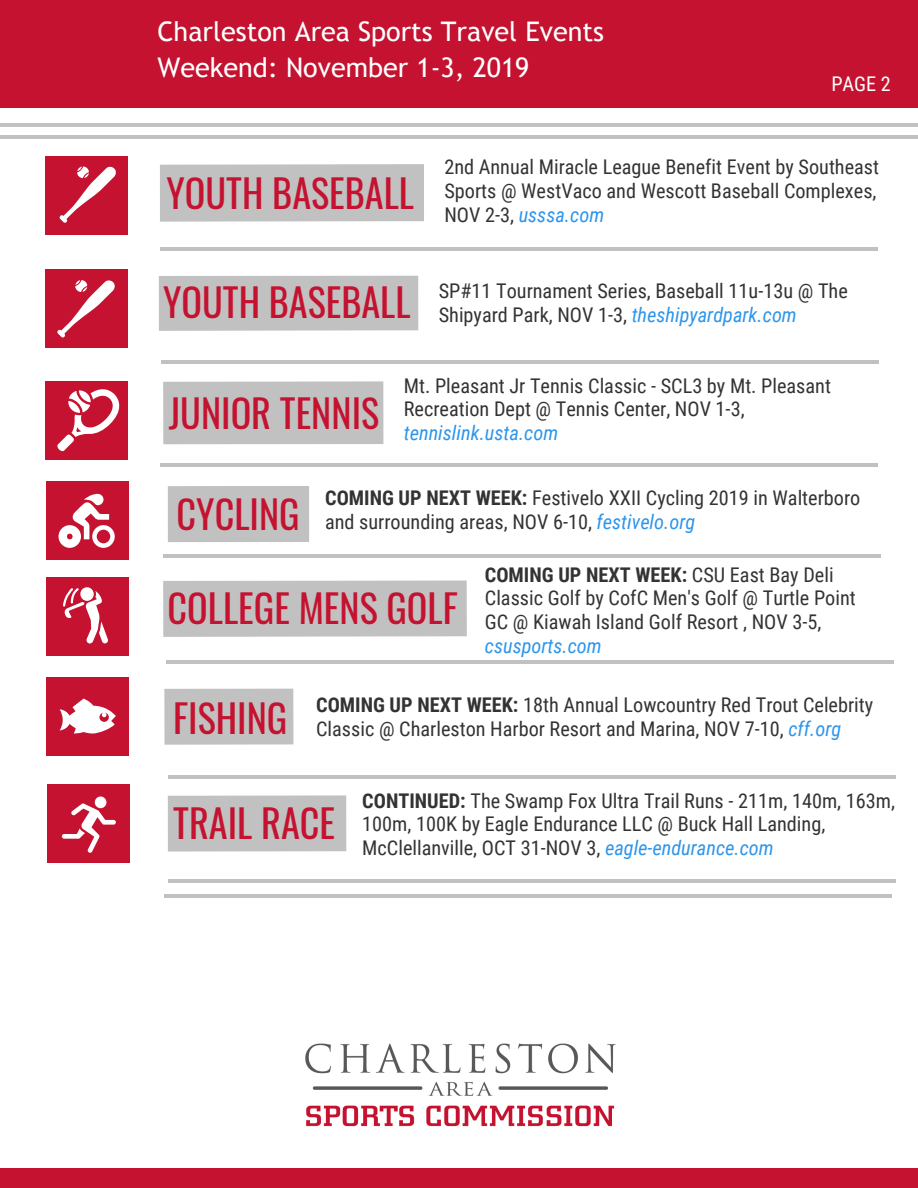
<style>
.page{position:relative;width:918px;height:1188px;background:#fff}
.page>*{position:absolute;margin:0;border:0;box-sizing:border-box;transform-origin:0 0}
.t1{font:38.25px "Oswald";color:#c41230}
.t2{font:27px/36px "Trebuchet MS";color:#fff}
.t3{font:20.25px/23.7px "Roboto Condensed";color:#333}
.t4{font:italic 20.25px "Roboto Condensed";color:#2d95ec}
.t5{font:20.25px "Roboto Condensed";color:#fff}
.s1{font-style:italic;color:#2d95ec}
.s2{font-weight:700}
.s3{font-family:"Oswald";font-size:38.25px;color:#c41230}
</style>
<div class="page">
<div style="left:160px;top:164px;width:264px;height:58px;background:#c1c1c1"></div>
<div style="left:163px;top:580px;width:304px;height:57px;background:#c1c1c1"></div>
<div style="left:163px;top:381px;width:221px;height:64px;background:#c1c1c1"></div>
<div style="left:159px;top:275px;width:260px;height:56px;background:#c1c1c1"></div>
<div style="left:45px;top:269px;width:82px;height:79px;background:#c41230"></div>
<div style="left:45px;top:156px;width:82px;height:79px;background:#c41230"></div>
<div style="left:45px;top:381px;width:82px;height:79px;background:#c41230"></div>
<div style="left:46px;top:481px;width:82px;height:79px;background:#c41230"></div>
<hr style="left:161px;top:360px;width:718px;height:3px;background:#c1c1c1">
<hr style="left:160px;top:463px;width:718px;height:4px;background:#c1c1c1">
<hr style="left:163px;top:555px;width:718px;height:3px;background:#c1c1c1">
<hr style="left:167px;top:660px;width:727px;height:4px;background:#c1c1c1">
<hr style="left:0;top:124px;width:918px;height:3px;background:#c1c1c1">
<hr style="left:160px;top:247px;width:718px;height:4px;background:#c1c1c1">
<div style="left:0;top:0;width:918px;height:108px;background:#c41230"></div>
<div style="left:46px;top:577px;width:82px;height:79px;background:#c41230"></div>
<img style="left:305px;top:1043px;width:311px;height:84px">
<svg style="left:57px;top:280px;width:58px;height:58px"></svg>
<svg style="left:63px;top:587px;width:45px;height:56px"></svg>
<div style="left:0;top:1169px;width:918px;height:19px;background:#c41230"></div>
<svg style="left:57px;top:389px;width:62px;height:62px"></svg>
<svg style="left:60px;top:166px;width:56px;height:57px"></svg>
<div style="left:46px;top:677px;width:82px;height:79px;background:#c41230"></div>
<div style="left:164px;top:688px;width:130px;height:57px;background:#c1c1c1"></div>
<hr style="left:168px;top:775px;width:728px;height:3px;background:#c1c1c1">
<hr style="left:0;top:135px;width:918px;height:3px;background:#c1c1c1">
<div style="left:168px;top:486px;width:141px;height:56px;background:#c1c1c1"></div>
<hr style="left:168px;top:880px;width:728px;height:3px;background:#c1c1c1">
<svg style="left:60px;top:699px;width:56px;height:35px"></svg>
<hr style="left:164px;top:894px;width:728px;height:4px;background:#c1c1c1">
<svg style="left:58px;top:494px;width:57px;height:54px"></svg>
<div style="left:47px;top:784px;width:82px;height:79px;background:#c41230"></div>
<div style="left:168px;top:795px;width:179px;height:57px;background:#c1c1c1"></div>
<svg style="left:62px;top:796px;width:54px;height:57px"></svg>
<h2 class="t2" style="left:158px;top:13px;width:448px">Charleston Area Sports Travel Events<br>Weekend: November 1-3, 2019</h2>
<p class="t5" style="left:831px;top:70px;width:61px">PAGE 2</p>
<h1 class="t1" style="left:166px;top:160px;width:249px">YOUTH BASEBALL</h1>
<p class="t3" style="left:444px;top:155px;width:436px">2nd Annual Miracle League Benefit Event by Southeast<br>Sports @ WestVaco and Wescott Baseball Complexes,<br>NOV 2-3, <span class="s1">usssa.com</span></p>
<p class="t3" style="left:163px;top:278px;width:686px;text-indent:276px">SP#11 Tournament Series, Baseball 11u-13u @ The<br><sup>YOUTH</sup> <sup>BASEBALL</sup> Shipyard Park, NOV 1-3, <span class="s1">theshipyardpark.com</span></p>
<h1 class="t1" style="left:169px;top:379px;width:212px">JUNIOR TENNIS</h1>
<p class="t3" style="left:404px;top:373px;width:429px">Mt. Pleasant Jr Tennis Classic - SCL3 by Mt. Pleasant<br>Recreation Dept @ Tennis Center, NOV 1-3,</p>
<p class="t4" style="left:404px;top:418px;width:156px">tennislink.usta.com</p>
<h1 class="t1" style="left:177px;top:480px;width:125px">CYCLING</h1>
<p class="t3" style="left:325px;top:485px;width:537px"><span class="s2">COMING UP NEXT WEEK:</span> Festivelo XXII Cycling 2019 in Walterboro and surrounding areas, NOV 6-10, <span class="s1">festivelo.org</span></p>
<h1 class="t1" style="left:168px;top:575px;width:292px">COLLEGE MENS GOLF</h1>
<p class="t3" style="left:485px;top:562px;width:372px"><span class="s2">COMING UP NEXT WEEK:</span> CSU East Bay Deli<br>Classic Golf by CofC Men's Golf @ Turtle Point<br>GC @ Kiawah Island Golf Resort , NOV 3-5,</p>
<p class="t4" style="left:485px;top:631px;width:118px">csusports.com</p>
<p class="t3" style="left:173px;top:692px;width:702px;text-indent:143px"><span class="s2">COMING UP NEXT WEEK:</span> 18th Annual Lowcountry Red Trout Celebrity<br><span class="s3">FISHING</span> Classic @ Charleston Harbor Resort and Marina, NOV 7-10, <span class="s1">cff.org</span></p>
<h1 class="t1" style="left:173px;top:790px;width:163px">TRAIL RACE</h1>
<p class="t3" style="left:362px;top:788px;width:534px"><span class="s2">CONTINUED:</span> The Swamp Fox Ultra Trail Runs - 211m, 140m, 163m,<br>100m, 100K by Eagle Endurance LLC @ Buck Hall Landing,<br>McClellanville, OCT 31-NOV 3, <span class="s1">eagle-endurance.com</span></p>
</div>
